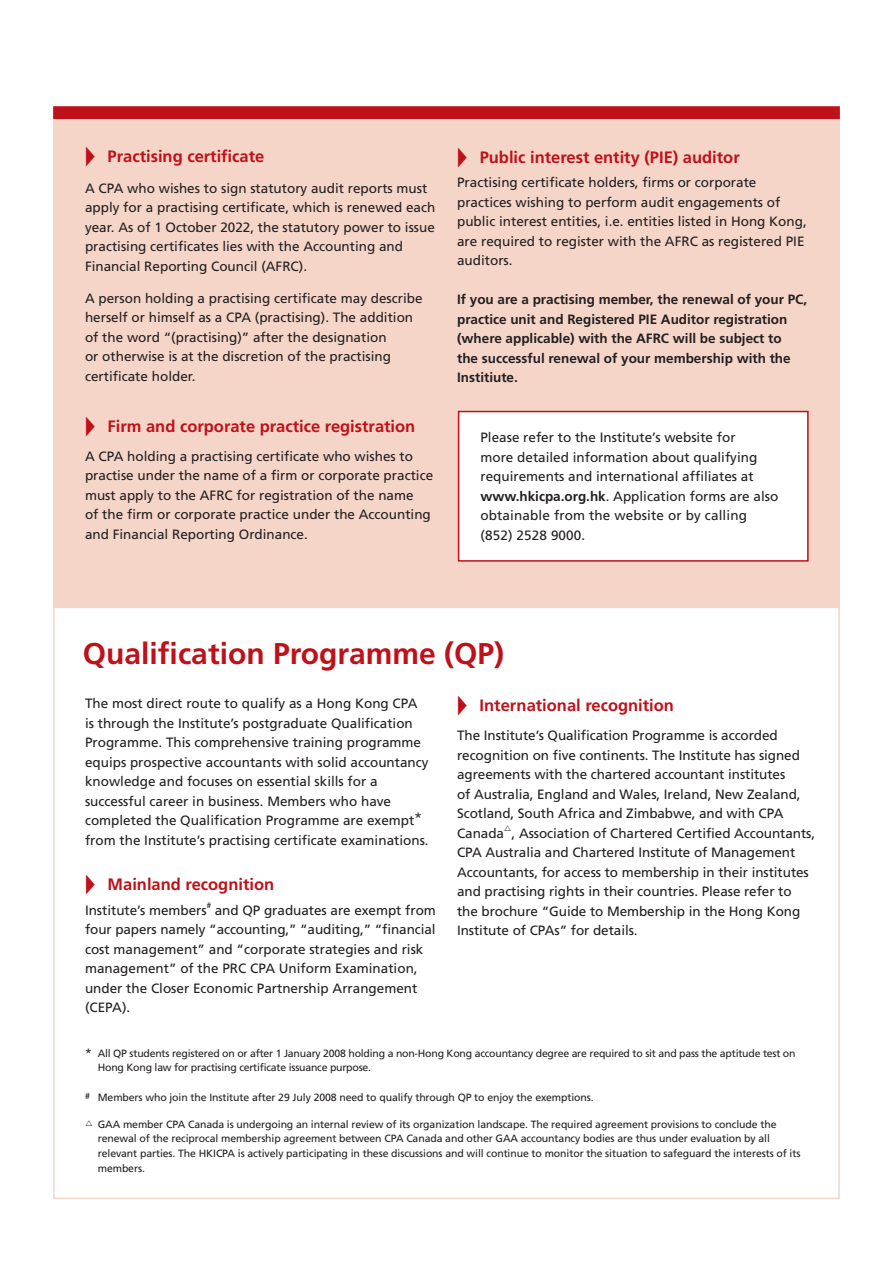
<style>
.page{position:relative;width:893px;height:1263px;background:#fff}
.page>*{position:absolute;margin:0;border:0;box-sizing:border-box;transform-origin:0 0}
.t1{font:700 30px "Frutiger";color:#be1119}
.t2{font:700 16.5px "Frutiger";color:#be1119}
.t3{font:13.5px/19.5px "Frutiger";color:#231f20}
.t4{font:700 13.5px/19.5px "Frutiger";color:#231f20}
.t5{font:10.5px/14.2px "Frutiger";letter-spacing:-.01em;color:#231f20}
.t6{font:7.8px "Frutiger";color:#231f20}
.s1{font-weight:700}
.s2{font-size:12px}
</style>
<div class="page">
<div style="left:53px;top:106px;width:787px;height:502px;background:#f4d5c8"></div>
<div style="left:53px;top:106px;width:787px;height:13px;background:#be1119;border:2px solid #be1119"></div>
<div style="left:458px;top:411px;width:351px;height:151px;background:#fff;border:2px solid #be1119"></div>
<p class="t2" style="left:85px;top:147px;width:181px">◆ Practising certificate</p>
<p class="t3" style="left:85px;top:178px;width:352px">A CPA who wishes to sign statutory audit reports must apply for a practising certificate, which is renewed each year. As of 1 October 2022, the statutory power to issue practising certificates lies with the Accounting and Financial Reporting Council (AFRC).</p>
<p class="t3" style="left:85px;top:288px;width:339px">A person holding a practising certificate may describe herself or himself as a CPA (practising). The addition of the word “(practising)” after the designation<br>or otherwise is at the discretion of the practising certificate holder.</p>
<p class="t2" style="left:85px;top:416px;width:332px">◆ Firm and corporate practice registration</p>
<p class="t3" style="left:85px;top:446px;width:350px">A CPA holding a practising certificate who wishes to practise under the name of a firm or corporate practice must apply to the AFRC for registration of the name<br>of the firm or corporate practice under the Accounting and Financial Reporting Ordinance.</p>
<p class="t2" style="left:457px;top:147px;width:284px">◆ Public interest entity (PIE) auditor</p>
<p class="t3" style="left:457px;top:173px;width:351px">Practising certificate holders, firms or corporate practices wishing to perform audit engagements of public interest entities, i.e. entities listed in Hong Kong, are required to register with the AFRC as registered PIE auditors.</p>
<p class="t4" style="left:457px;top:290px;width:352px">If you are a practising member, the renewal of your PC, practice unit and Registered PIE Auditor registration (where applicable) with the AFRC will be subject to<br>the successful renewal of your membership with the Institiute.</p>
<p class="t3" style="left:480px;top:428px;width:299px">Please refer to the Institute’s website for<br>more detailed information about qualifying requirements and international affiliates at <span class="s1">www.hkicpa.org.hk</span>. Application forms are also obtainable from the website or by calling (852) 2528 9000.</p>
<h1 class="t1" style="left:83px;top:636px;width:423px">Qualification Programme (QP)</h1>
<p class="t3" style="left:85px;top:694px;width:345px">The most direct route to qualify as a Hong Kong CPA is through the Institute’s postgraduate Qualification Programme. This comprehensive training programme equips prospective accountants with solid accountancy knowledge and focuses on essential skills for a successful career in business. Members who have completed the Qualification Programme are exempt* from the Institute’s practising certificate examinations.</p>
<p class="t2" style="left:85px;top:875px;width:191px">◆ Mainland recognition</p>
<p class="t3" style="left:85px;top:900px;width:123px">Institute’s members</p>
<p class="t6" style="left:207px;top:901px;width:6px">#</p>
<p class="t3" style="left:85px;top:900px;width:352px;text-indent:130px">and QP graduates are exempt from four papers namely “accounting,” “auditing,” “financial cost management” and “corporate strategies and risk management” of the PRC CPA Uniform Examination, under the Closer Economic Partnership Arrangement (CEPA).</p>
<p class="t2" style="left:457px;top:696px;width:218px">◆ International recognition</p>
<p class="t3" style="left:457px;top:726px;width:360px">The Institute’s Qualification Programme is accorded recognition on five continents. The Institute has signed agreements with the chartered accountant institutes<br>of Australia, England and Wales, Ireland, New Zealand, Scotland, South Africa and Zimbabwe, and with CPA Canada , Association of Chartered Certified Accountants, CPA Australia and Chartered Institute of Management Accountants, for access to membership in their institutes and practising rights in their countries. Please refer to the brochure “Guide to Membership in the Hong Kong Institute of CPAs” for details.</p>
<p class="t5" style="left:98px;top:1046px;width:699px;text-indent:-13px"><span class="s2">*</span> All QP students registered on or after 1 January 2008 holding a non-Hong Kong accountancy degree are required to sit and pass the aptitude test on<br>Hong Kong law for practising certificate issuance purpose.</p>
<p class="t5" style="left:85px;top:1090px;width:510px"><sup>#</sup> Members who join the Institute after 29 July 2008 need to qualify through QP to enjoy the exemptions.</p>
<p class="t5" style="left:98px;top:1118px;width:680px;line-height:13.5px">GAA member CPA Canada is undergoing an internal review of its organization landscape. The required agreement provisions to conclude the renewal of the reciprocal membership agreement between CPA Canada and other GAA accountancy bodies are thus under evaluation by all</p>
<p class="t5" style="left:98px;top:1145px;width:704px;line-height:15px">relevant parties. The HKICPA is actively participating in these discussions and will continue to monitor the situation to safeguard the interests of its members.</p>
</div>
